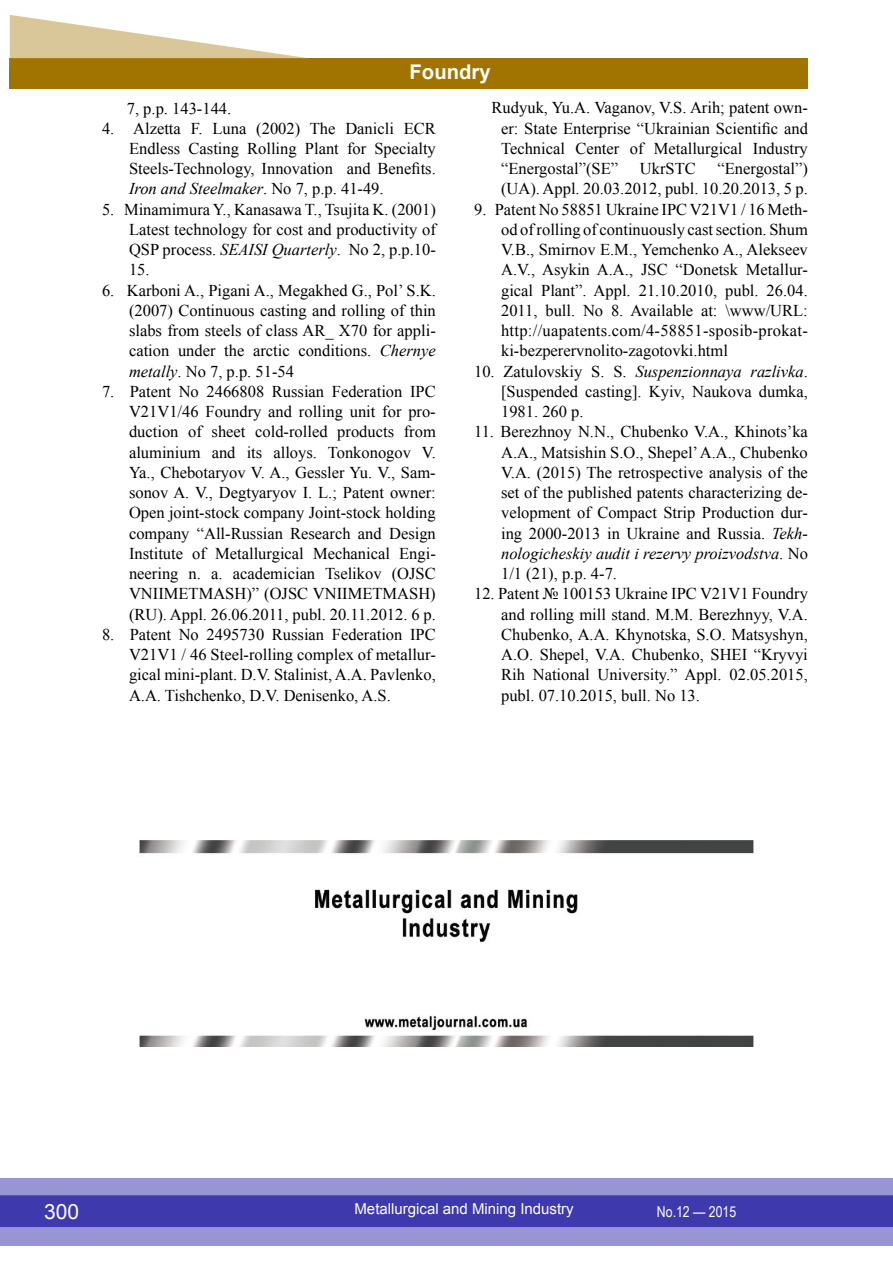
<style>
.page{position:relative;width:893px;height:1263px;background:#fff}
.page>*{position:absolute;margin:0;border:0;box-sizing:border-box;transform-origin:0 0}
.t1{font:21px "Arial";color:#fff}
.t2{font:700 20.25px "Arial";color:#fff}
.t3{font:16.5px/20.2px "Times New Roman";color:#000;text-align:justify}
.t4{font:15px "Arial";color:#fff}
.t5{font:15px "Arial Narrow";color:#fff}
.s1{font-style:italic}
</style>
<div class="page">
<div style="left:0;top:1178px;width:893px;height:68px;background:#9795d3"></div>
<div style="left:0;top:1195px;width:893px;height:32px;background:#3e3aae;border:2px solid #3e3aae"></div>
<div style="left:10px;top:58px;width:798px;height:31px;background:#a17300"></div>
<svg style="left:10px;top:15px;width:299px;height:44px"></svg>
<img style="left:139px;top:840px;width:615px;height:207px">
<p class="t2" style="left:410px;top:58px;width:82px">Foundry</p>
<p class="t3" style="left:127px;top:98px;width:106px">7, p.p. 143-144.</p>
<p class="t3" style="left:129px;top:118px;width:308px;text-indent:-27px">4. Alzetta F. Luna (2002) The Danicli ECR Endless Casting Rolling Plant for Specialty Steels-Technology, Innovation and Benefits.<br><span class="s1">Iron and Steelmaker</span>. No 7, p.p. 41-49.</p>
<p class="t3" style="left:129px;top:199px;width:308px;text-indent:-27px">5. Мinamimura Y., Kanasawa T., Tsujita K. (2001)<br>Latest technology for cost and productivity of QSP process. <span class="s1">SEAISI Quarterly</span>. No 2, p.p.10- 15.</p>
<p class="t3" style="left:129px;top:280px;width:308px;text-indent:-27px">6. Karboni A., Pigani A., Megakhed G., Pol’ S.K. (2007) Continuous casting and rolling of thin slabs from steels of class AR_ X70 for appli&shy;cation under the arctic conditions. <span class="s1">Chernye metally</span>. No 7, p.p. 51-54</p>
<p class="t3" style="left:129px;top:381px;width:308px;text-indent:-27px">7. Patent No 2466808 Russian Federation IPC V21V1/46 Foundry and rolling unit for pro&shy;duction of sheet cold-rolled products from aluminium and its alloys. Tonkonogov V.<br>Ya., Chebotaryov V. A., Gessler Yu. V., Sam&shy;sonov A. V., Degtyaryov I. L.; Patent owner:<br>Open joint-stock company Joint-stock holding company “All-Russian Research and Design Institute of Metallurgical Mechanical Engi&shy;neering n. a. academician Tselikov (OJSC VNIIMETMASH)” (OJSC VNIIMETMASH) (RU). Appl. 26.06.2011, publ. 20.11.2012. 6 p.</p>
<p class="t3" style="left:129px;top:624px;width:308px;text-indent:-27px">8. Patent No 2495730 Russian Federation IPC V21V1 / 46 Steel-rolling complex of metallur&shy;gical mini-plant. D.V. Stalinist, A.A. Pavlenko, A.A. Tishchenko, D.V. Denisenko, A.S.</p>
<p class="t3" style="left:501px;top:97px;width:308px;text-indent:-9px">Rudyuk, Yu.A. Vaganov, V.S. Arih; patent own&shy;er: State Enterprise “Ukrainian Scientific and Technical Center of Metallurgical Industry “Energostal”(SE”</p>
<p class="t3" style="left:501px;top:158px;width:308px;text-align:right">“Energostal”)<br>(UA). appl. 20.03.2012, publ. 10.20.2013, 5 p.</p>
<p class="t3" style="left:501px;top:199px;width:308px;text-indent:-27px">9. Patent No 58851 Ukraine IPC V21V1 / 16 Meth&shy;od of rolling of continuously cast section. Shum V.B., Smirnov E.M., Yemchenko A., Alekseev A.V., Asykin A.A., JSC “Donetsk Metallur&shy;gical Plant”. Appl. 21.10.2010, publ. 26.04.<br>2011, bull. No 8. Available at: \www/URL: http://uapatents.com/4-58851-sposib-prokat&shy;ki-bezperervnolito-zagotovki.html</p>
<p class="t3" style="left:501px;top:361px;width:308px;text-indent:-27px">10. Zatulovskiy S. S. <span class="s1">Suspenzionnaya razlivka</span>. [Suspended casting]. Kyiv, Naukova dumka, 1981. 260 p.</p>
<p class="t3" style="left:501px;top:421px;width:308px;text-indent:-27px">11. Berezhnoy N.N., Chubenko V.A., Khіnots’ka A.A., Matsishin S.O., Shepel’ A.A., Chubenko V.A. (2015) The retrospective analysis of the set of the published patents characterizing de&shy;velopment of Compact Strip Production dur&shy;ing 2000-2013 in Ukraine and Russia. <span class="s1">Tekh&shy;nologicheskiy audit i rezervy proizvodstva</span>. No 1/1 (21), p.p. 4-7.</p>
<p class="t3" style="left:501px;top:583px;width:308px;text-indent:-27px">12. Patent № 100153 Ukraine IPC V21V1 Foundry and rolling mill stand. M.M. Berezhnyy, V.A.<br>Chubenko, A.A. Khynotska, S.O. Matsyshyn, A.O. Shepel, V.A. Chubenko, SHEI “Kryvyi Rih National University.” Appl. 02.05.2015, publ. 07.10.2015, bull. No 13.</p>
<p class="t3" style="left:640px;top:158px;width:57px">UkrSTC</p>
<p class="t1" style="left:44px;top:1197px;width:37px">300</p>
<p class="t4" style="left:354px;top:1199px;width:221px">Metallurgical and Mining Industry</p>
<p class="t5" style="left:657px;top:1201px;width:81px">No.12 — 2015</p>
</div>
